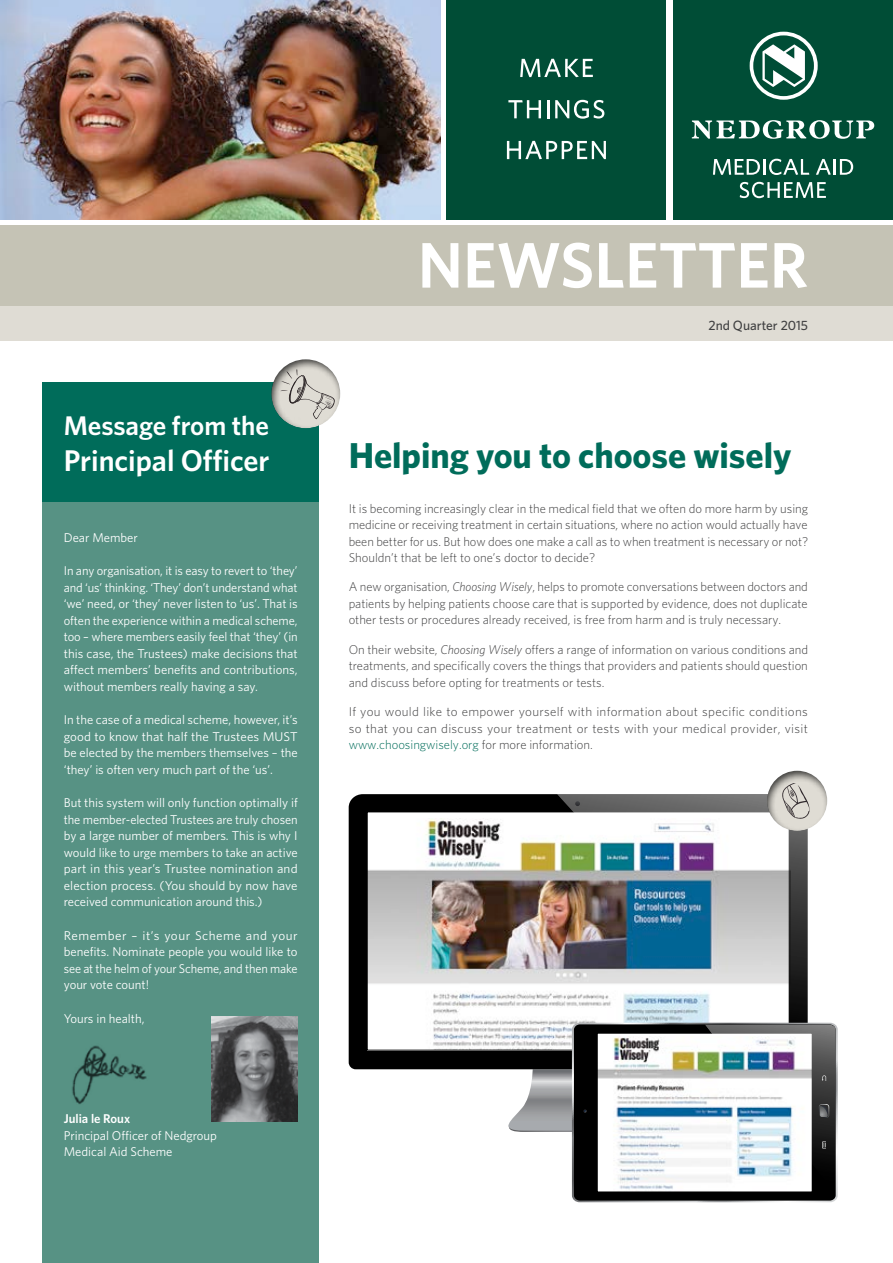
<style>
.page{position:relative;width:893px;height:1263px;background:#fff}
.page>*{position:absolute;margin:0;border:0;box-sizing:border-box;transform-origin:0 0}
.t1{font:600 64.5px "Whitney";color:#fff}
.t2{font:700 36px "Whitney";color:#006c5a}
.t3{font:600 30px "Whitney";color:#fff}
.t4{font:600 27px "Whitney";color:#fff}
.t5{font:500 13.5px "Whitney";color:#404041}
.t6{font:12.75px/16.5px "Whitney";color:#fff;text-align:justify}
.t7{font:300 12.75px/16.5px "Whitney";color:#404041;text-align:justify}
.t8{font:600 12.75px "Whitney";color:#fff}
.s1{font-style:italic}
.s2{color:#006c5a}
</style>
<div class="page">
<div style="left:43px;top:501px;width:276px;height:762px;background:#579284"></div>
<div style="left:0;top:303px;width:893px;height:38px;background:#dfdcd4"></div>
<div style="left:0;top:225px;width:893px;height:81px;background:#c5c3b5"></div>
<img style="left:0;top:0;width:440px;height:219px">
<img style="left:212px;top:1016px;width:86px;height:106px">
<div style="left:446px;top:0;width:220px;height:220px;background:#004d36"></div>
<svg style="left:520px;top:59px;width:73px;height:18px"></svg>
<svg style="left:508px;top:100px;width:33px;height:18px"></svg>
<svg style="left:547px;top:100px;width:2px;height:18px"></svg>
<svg style="left:555px;top:100px;width:49px;height:19px"></svg>
<svg style="left:507px;top:141px;width:99px;height:18px"></svg>
<div style="left:673px;top:0;width:220px;height:220px;background:#004d36"></div>
<svg style="left:692px;top:32px;width:182px;height:107px"></svg>
<svg style="left:713px;top:159px;width:47px;height:16px"></svg>
<hr style="left:763px;top:159px;width:3px;height:16px;background:#fff">
<svg style="left:769px;top:159px;width:40px;height:16px"></svg>
<svg style="left:816px;top:159px;width:37px;height:16px"></svg>
<svg style="left:740px;top:182px;width:86px;height:16px"></svg>
<div style="left:43px;top:383px;width:276px;height:119px;background:#006c5a"></div>
<div style="left:271px;top:357px;width:72px;height:72px;background:#000;opacity:.75"></div>
<img style="left:72px;top:1045px;width:75px;height:59px">
<svg style="left:349px;top:794px;width:208px;height:275px;background:#1c1c1c"></svg>
<svg style="left:557px;top:794px;width:251px;height:275px;background:#656565"></svg>
<svg style="left:575px;top:801px;width:5px;height:5px"></svg>
<img style="left:367px;top:819px;width:423px;height:230px">
<svg style="left:572px;top:1023px;width:266px;height:179px"></svg>
<div style="left:574px;top:1024px;width:262px;height:176px;background:#000;border-radius:6px"></div>
<svg style="left:496px;top:1069px;width:102px;height:63px"></svg>
<svg style="left:705px;top:1024px;width:131px;height:171px"></svg>
<img style="left:598px;top:1037px;width:214px;height:155px">
<div style="left:766px;top:769px;width:63px;height:63px;background:#000;opacity:.75"></div>
<svg style="left:780px;top:783px;width:30px;height:36px"></svg>
<svg style="left:280px;top:369px;width:55px;height:50px;background:#cac7c0"></svg>
<h3 class="t4" style="left:64px;top:407px;width:207px">Message from the</h3>
<h3 class="t3" style="left:64px;top:440px;width:207px">Principal Officer</h3>
<p class="t6" style="left:64px;top:529px;width:76px">Dear Member</p>
<p class="t6" style="left:64px;top:562px;width:236px">In any organisation, it is easy to revert to ‘they’ and ‘us’ thinking. ‘They’ don’t understand what ‘we’ need, or ‘they’ never listen to ‘us’. That is often the experience within a medical scheme, too – where members easily feel that ‘they’ (in this case, the Trustees) make decisions that affect members’ benefits and contributions, without members really having a say.</p>
<p class="t6" style="left:64px;top:711px;width:235px">In the case of a medical scheme, however, it’s good to know that half the Trustees MUST be elected by the members themselves – the ‘they’ is often very much part of the ‘us’.</p>
<p class="t6" style="left:64px;top:794px;width:236px">But this system will only function optimally if the member-elected Trustees are truly chosen by a large number of members. This is why I would like to urge members to take an active part in this year’s Trustee nomination and election process. (You should by now have received communication around this.)</p>
<p class="t6" style="left:64px;top:927px;width:235px">Remember – it’s your Scheme and your benefits. Nominate people you would like to see at the helm of your Scheme, and then make your vote count!</p>
<p class="t6" style="left:64px;top:1010px;width:82px">Yours in health,</p>
<p class="t8" style="left:64px;top:1110px;width:68px">Julia le Roux</p>
<p class="t6" style="left:64px;top:1127px;width:155px">Principal Officer of Nedgroup<br>Medical Aid Scheme</p>
<h1 class="t1" style="left:418px;top:222px;width:392px">NEWSLETTER</h1>
<p class="t5" style="left:708px;top:317px;width:101px">2nd Quarter 2015</p>
<h2 class="t2" style="left:349px;top:431px;width:444px">Helping you to choose wisely</h2>
<p class="t7" style="left:349px;top:500px;width:461px">It is becoming increasingly clear in the medical field that we often do more harm by using medicine or receiving treatment in certain situations, where no action would actually have been better for us. But how does one make a call as to when treatment is necessary or not?<br>Shouldn’t that be left to one’s doctor to decide?</p>
<p class="t7" style="left:349px;top:578px;width:461px">A new organisation, <span class="s1">Choosing Wisely</span>, helps to promote conversations between doctors and patients by helping patients choose care that is supported by evidence, does not duplicate other tests or procedures already received, is free from harm and is truly necessary.</p>
<p class="t7" style="left:349px;top:641px;width:461px">On their website, <span class="s1">Choosing Wisely</span> offers a range of information on various conditions and treatments, and specifically covers the things that providers and patients should question and discuss before opting for treatments or tests.</p>
<p class="t7" style="left:349px;top:703px;width:461px">If you would like to empower yourself with information about specific conditions so that you can discuss your treatment or tests with your medical provider, visit <span class="s2">www.choosingwisely.org</span> for more information.</p>
</div>
